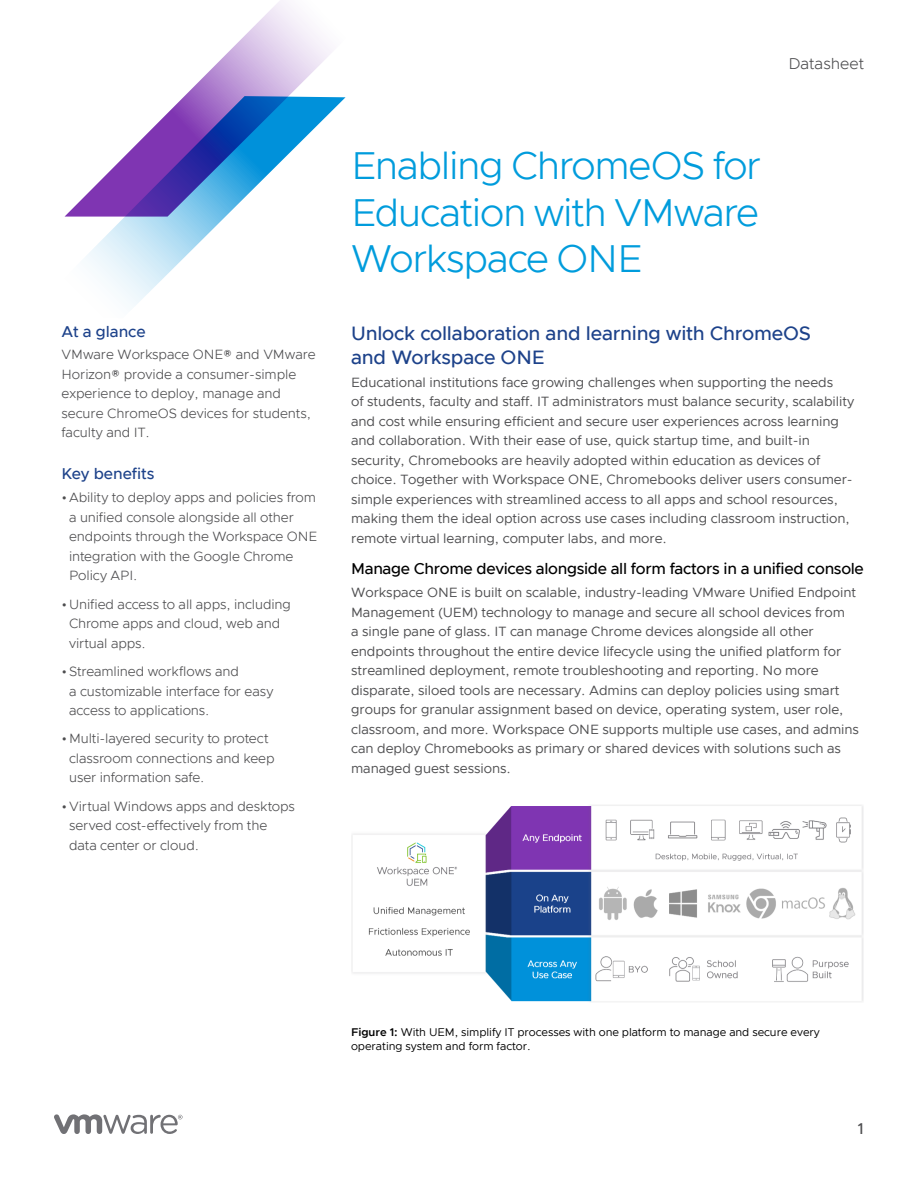
<style>
.page{position:relative;width:918px;height:1188px;background:#fff}
.page>*{position:absolute;margin:0;border:0;box-sizing:border-box;transform-origin:0 0}
._1a__MAIN_TITLE{font:300 39px/46.5px "Metropolis";letter-spacing:-.035em;color:#009cdc;text-align:justify}
._3a__BODY_TEXT{font:500 19.5px/24px "Metropolis";letter-spacing:-.01em;color:#1d428a}
._3a__BODY_TEXT-2{font:500 15.75px "Metropolis";letter-spacing:-.02em;color:#000}
._5a__SIDEBAR_HEADER{font:500 15.75px "Metropolis";letter-spacing:-.005em;color:#1d428a}
.t1{font:300 15.75px "Metropolis";color:#4d4d4f}
.t2{font:500 15.75px "Metropolis";color:#4d4d4f}
._3a__BODY_TEXT-3{font:13.5px/19.5px "Metropolis";letter-spacing:-.005em;color:#4d4d4f}
._5c__SIDEBAR_BULLET{font:300 13.5px/19.5px "Metropolis";letter-spacing:-.01em;color:#4d4d4f}
._5b__SIDEBAR_BODY{font:300 13.5px/19.5px "Metropolis";letter-spacing:-.005em;color:#4d4d4f}
._7a__CAPTION_BODY{font:11.25px/14.2px "Metropolis";letter-spacing:-.005em;color:#000}
.s1{font-weight:600}
</style>
<div class="page">
<svg style="left:54px;top:1114px;width:129px;height:20px"></svg>
<svg style="left:64px;top:216px;width:161px;height:90px"></svg>
<svg style="left:65px;top:0;width:281px;height:217px"></svg>
<img style="left:351px;top:805px;width:513px;height:197px">
<h3 class="_5a__SIDEBAR_HEADER" style="left:62px;top:321px;width:86px">At a glance</h3>
<p class="_5b__SIDEBAR_BODY" style="left:62px;top:345px;width:256px">VMware Workspace ONE® and VMware<br>Horizon® provide a consumer-simple experience to deploy, manage and secure ChromeOS devices for students, faculty and IT.</p>
<h3 class="_5a__SIDEBAR_HEADER" style="left:62px;top:464px;width:94px">Key benefits</h3>
<p class="_5c__SIDEBAR_BULLET" style="left:69px;top:488px;width:250px;text-indent:-8px">•Ability to deploy apps and policies from a unified console alongside all other endpoints through the Workspace ONE integration with the Google Chrome<br>Policy API.</p>
<p class="_5c__SIDEBAR_BULLET" style="left:69px;top:594px;width:223px;text-indent:-8px">•Unified access to all apps, including<br>Chrome apps and cloud, web and virtual apps.</p>
<p class="_5c__SIDEBAR_BULLET" style="left:69px;top:662px;width:206px;text-indent:-8px">•Streamlined workflows and<br>a customizable interface for easy access to applications.</p>
<p class="_5c__SIDEBAR_BULLET" style="left:69px;top:729px;width:207px;text-indent:-8px">•Multi-layered security to protect classroom connections and keep user information safe.</p>
<p class="_5c__SIDEBAR_BULLET" style="left:69px;top:796px;width:227px;text-indent:-8px">•Virtual Windows apps and desktops served cost-effectively from the data center or cloud.</p>
<p class="t1" style="left:788px;top:54px;width:77px">Datasheet</p>
<h1 class="_1a__MAIN_TITLE" style="left:351px;top:142px;width:412px">Enabling ChromeOS for Education with VMware Workspace ONE</h1>
<p class="_3a__BODY_TEXT" style="left:351px;top:321px;width:461px">Unlock collaboration and learning with ChromeOS and Workspace ONE</p>
<p class="_3a__BODY_TEXT-3" style="left:351px;top:372px;width:505px">Educational institutions face growing challenges when supporting the needs<br>of students, faculty and staff. IT administrators must balance security, scalability and cost while ensuring efficient and secure user experiences across learning and collaboration. With their ease of use, quick startup time, and built-in security, Chromebooks are heavily adopted within education as devices of choice. Together with Workspace ONE, Chromebooks deliver users consumer&shy;simple experiences with streamlined access to all apps and school resources, making them the ideal option across use cases including classroom instruction, remote virtual learning, computer labs, and more.</p>
<p class="_3a__BODY_TEXT-2" style="left:351px;top:559px;width:514px">Manage Chrome devices alongside all form factors in a unified console</p>
<p class="_3a__BODY_TEXT-3" style="left:351px;top:583px;width:509px">Workspace ONE is built on scalable, industry-leading VMware Unified Endpoint Management (UEM) technology to manage and secure all school devices from<br>a single pane of glass. IT can manage Chrome devices alongside all other endpoints throughout the entire device lifecycle using the unified platform for streamlined deployment, remote troubleshooting and reporting. No more disparate, siloed tools are necessary. Admins can deploy policies using smart groups for granular assignment based on device, operating system, user role, classroom, and more. Workspace ONE supports multiple use cases, and admins can deploy Chromebooks as primary or shared devices with solutions such as managed guest sessions.</p>
<p class="_7a__CAPTION_BODY" style="left:351px;top:1025px;width:470px"><span class="s1">Figure 1:</span> With UEM, simplify IT processes with one platform to manage and secure every operating system and form factor.</p>
<p class="t2" style="left:858px;top:1119px;width:8px">1</p>
</div>
